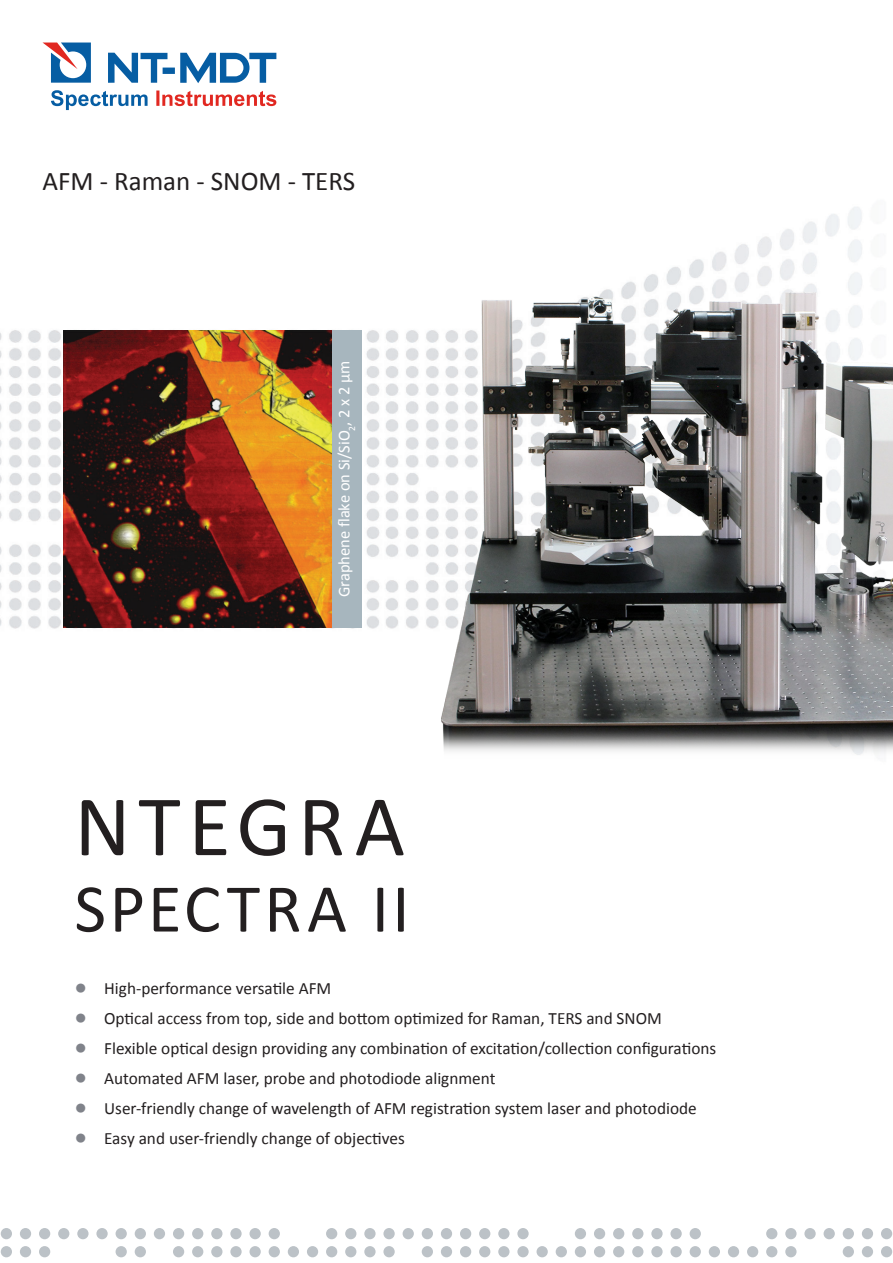
<style>
.page{position:relative;width:893px;height:1263px;background:#fff}
.page>*{position:absolute;margin:0;border:0;box-sizing:border-box;transform-origin:0 0}
.t1{font:87px "Calibri";letter-spacing:.09em;color:#231f20}
.t2{font:69px "Calibri";letter-spacing:.05em;color:#231f20}
.t3{font:27px "Calibri";color:#231f20}
.t4{font:17.25px "Calibri";color:#231f20}
.t5{font:16.5px "Calibri";color:#fff}
.s1{font-family:"Arial";font-size:21px;color:#80838a}
</style>
<div class="page">
<div style="left:364px;top:1228px;width:12px;height:11px;background:#bcc2c7;border-radius:50%"></div>
<div style="left:364px;top:1246px;width:12px;height:11px;background:#bcc2c7;border-radius:50%"></div>
<div style="left:383px;top:1228px;width:12px;height:11px;background:#bcc2c7;border-radius:50%"></div>
<div style="left:383px;top:1246px;width:12px;height:11px;background:#bcc2c7;border-radius:50%"></div>
<div style="left:403px;top:1228px;width:11px;height:11px;background:#bcc2c7;border-radius:50%"></div>
<div style="left:422px;top:1228px;width:11px;height:11px;background:#bcc2c7;border-radius:50%"></div>
<div style="left:422px;top:1246px;width:11px;height:11px;background:#bcc2c7;border-radius:50%"></div>
<div style="left:441px;top:1228px;width:11px;height:11px;background:#bcc2c7;border-radius:50%"></div>
<div style="left:441px;top:1246px;width:11px;height:11px;background:#bcc2c7;border-radius:50%"></div>
<div style="left:460px;top:1228px;width:11px;height:11px;background:#bcc2c7;border-radius:50%"></div>
<div style="left:460px;top:1246px;width:11px;height:11px;background:#bcc2c7;border-radius:50%"></div>
<div style="left:479px;top:1228px;width:11px;height:11px;background:#bcc2c7;border-radius:50%"></div>
<div style="left:479px;top:1246px;width:11px;height:11px;background:#bcc2c7;border-radius:50%"></div>
<div style="left:498px;top:1228px;width:11px;height:11px;background:#bcc2c7;border-radius:50%"></div>
<div style="left:498px;top:1246px;width:11px;height:11px;background:#bcc2c7;border-radius:50%"></div>
<div style="left:517px;top:1228px;width:12px;height:11px;background:#bcc2c7;border-radius:50%"></div>
<div style="left:517px;top:1246px;width:12px;height:11px;background:#bcc2c7;border-radius:50%"></div>
<div style="left:536px;top:1246px;width:12px;height:11px;background:#bcc2c7;border-radius:50%"></div>
<div style="left:556px;top:1246px;width:11px;height:11px;background:#bcc2c7;border-radius:50%"></div>
<div style="left:575px;top:1228px;width:11px;height:11px;background:#bcc2c7;border-radius:50%"></div>
<div style="left:575px;top:1246px;width:11px;height:11px;background:#bcc2c7;border-radius:50%"></div>
<div style="left:594px;top:1228px;width:11px;height:11px;background:#bcc2c7;border-radius:50%"></div>
<div style="left:594px;top:1246px;width:11px;height:11px;background:#bcc2c7;border-radius:50%"></div>
<div style="left:613px;top:1228px;width:11px;height:11px;background:#bcc2c7;border-radius:50%"></div>
<div style="left:613px;top:1246px;width:11px;height:11px;background:#bcc2c7;border-radius:50%"></div>
<div style="left:632px;top:1228px;width:11px;height:11px;background:#bcc2c7;border-radius:50%"></div>
<div style="left:632px;top:1246px;width:11px;height:11px;background:#bcc2c7;border-radius:50%"></div>
<div style="left:651px;top:1228px;width:12px;height:11px;background:#bcc2c7;border-radius:50%"></div>
<div style="left:651px;top:1246px;width:12px;height:11px;background:#bcc2c7;border-radius:50%"></div>
<div style="left:670px;top:1228px;width:12px;height:11px;background:#bcc2c7;border-radius:50%"></div>
<div style="left:670px;top:1246px;width:12px;height:11px;background:#bcc2c7;border-radius:50%"></div>
<div style="left:690px;top:1228px;width:11px;height:11px;background:#bcc2c7;border-radius:50%"></div>
<div style="left:690px;top:1246px;width:11px;height:11px;background:#bcc2c7;border-radius:50%"></div>
<div style="left:709px;top:1246px;width:11px;height:11px;background:#bcc2c7;border-radius:50%"></div>
<div style="left:728px;top:1246px;width:11px;height:11px;background:#bcc2c7;border-radius:50%"></div>
<div style="left:747px;top:1246px;width:11px;height:11px;background:#bcc2c7;border-radius:50%"></div>
<div style="left:766px;top:1228px;width:11px;height:11px;background:#bcc2c7;border-radius:50%"></div>
<div style="left:766px;top:1246px;width:11px;height:11px;background:#bcc2c7;border-radius:50%"></div>
<div style="left:785px;top:1228px;width:11px;height:11px;background:#bcc2c7;border-radius:50%"></div>
<div style="left:785px;top:1246px;width:11px;height:11px;background:#bcc2c7;border-radius:50%"></div>
<div style="left:804px;top:1228px;width:12px;height:11px;background:#bcc2c7;border-radius:50%"></div>
<div style="left:824px;top:1228px;width:11px;height:11px;background:#bcc2c7;border-radius:50%"></div>
<div style="left:843px;top:1228px;width:11px;height:11px;background:#bcc2c7;border-radius:50%"></div>
<div style="left:843px;top:1246px;width:11px;height:11px;background:#bcc2c7;border-radius:50%"></div>
<div style="left:862px;top:1228px;width:11px;height:11px;background:#bcc2c7;border-radius:50%"></div>
<div style="left:862px;top:1246px;width:11px;height:11px;background:#bcc2c7;border-radius:50%"></div>
<div style="left:881px;top:1228px;width:11px;height:11px;background:#bcc2c7;border-radius:50%"></div>
<div style="left:881px;top:1246px;width:11px;height:11px;background:#bcc2c7;border-radius:50%"></div>
<div style="left:20px;top:1228px;width:11px;height:11px;background:#bcc2c7;border-radius:50%"></div>
<div style="left:20px;top:1246px;width:11px;height:11px;background:#bcc2c7;border-radius:50%"></div>
<div style="left:39px;top:1228px;width:11px;height:11px;background:#bcc2c7;border-radius:50%"></div>
<div style="left:39px;top:1246px;width:11px;height:11px;background:#bcc2c7;border-radius:50%"></div>
<div style="left:58px;top:1228px;width:11px;height:11px;background:#bcc2c7;border-radius:50%"></div>
<div style="left:77px;top:1228px;width:12px;height:11px;background:#bcc2c7;border-radius:50%"></div>
<div style="left:96px;top:1228px;width:12px;height:11px;background:#bcc2c7;border-radius:50%"></div>
<div style="left:116px;top:1228px;width:11px;height:11px;background:#bcc2c7;border-radius:50%"></div>
<div style="left:116px;top:1246px;width:11px;height:11px;background:#bcc2c7;border-radius:50%"></div>
<div style="left:1px;top:1228px;width:11px;height:11px;background:#bcc2c7;border-radius:50%"></div>
<div style="left:1px;top:1246px;width:11px;height:11px;background:#bcc2c7;border-radius:50%"></div>
<div style="left:135px;top:1228px;width:11px;height:11px;background:#bcc2c7;border-radius:50%"></div>
<div style="left:135px;top:1246px;width:11px;height:11px;background:#bcc2c7;border-radius:50%"></div>
<div style="left:154px;top:1228px;width:11px;height:11px;background:#bcc2c7;border-radius:50%"></div>
<div style="left:173px;top:1228px;width:11px;height:11px;background:#bcc2c7;border-radius:50%"></div>
<div style="left:173px;top:1246px;width:11px;height:11px;background:#bcc2c7;border-radius:50%"></div>
<div style="left:192px;top:1228px;width:11px;height:11px;background:#bcc2c7;border-radius:50%"></div>
<div style="left:192px;top:1246px;width:11px;height:11px;background:#bcc2c7;border-radius:50%"></div>
<div style="left:211px;top:1228px;width:11px;height:11px;background:#bcc2c7;border-radius:50%"></div>
<div style="left:211px;top:1246px;width:11px;height:11px;background:#bcc2c7;border-radius:50%"></div>
<div style="left:230px;top:1228px;width:12px;height:11px;background:#bcc2c7;border-radius:50%"></div>
<div style="left:230px;top:1246px;width:12px;height:11px;background:#bcc2c7;border-radius:50%"></div>
<div style="left:249px;top:1228px;width:12px;height:11px;background:#bcc2c7;border-radius:50%"></div>
<div style="left:249px;top:1246px;width:12px;height:11px;background:#bcc2c7;border-radius:50%"></div>
<div style="left:269px;top:1228px;width:11px;height:11px;background:#bcc2c7;border-radius:50%"></div>
<div style="left:269px;top:1246px;width:11px;height:11px;background:#bcc2c7;border-radius:50%"></div>
<div style="left:288px;top:1246px;width:11px;height:11px;background:#bcc2c7;border-radius:50%"></div>
<div style="left:307px;top:1246px;width:11px;height:11px;background:#bcc2c7;border-radius:50%"></div>
<div style="left:326px;top:1228px;width:11px;height:11px;background:#bcc2c7;border-radius:50%"></div>
<div style="left:326px;top:1246px;width:11px;height:11px;background:#bcc2c7;border-radius:50%"></div>
<div style="left:345px;top:1228px;width:11px;height:11px;background:#bcc2c7;border-radius:50%"></div>
<div style="left:345px;top:1246px;width:11px;height:11px;background:#bcc2c7;border-radius:50%"></div>
<svg style="left:43px;top:43px;width:48px;height:40px"></svg>
<svg style="left:108px;top:53px;width:168px;height:30px"></svg>
<svg style="left:51px;top:90px;width:97px;height:20px"></svg>
<svg style="left:156px;top:91px;width:120px;height:15px"></svg>
<img style="left:0;top:207px;width:862px;height:422px">
<img style="left:64px;top:330px;width:268px;height:298px">
<div style="left:332px;top:330px;width:29px;height:298px;background:#a7b6be"></div>
<img style="left:436px;top:285px;width:457px;height:470px">
<p class="t3" style="left:43px;top:163px;width:314px">AFM - Raman - SNOM - TERS</p>
<p class="t5" style="left:333px;top:597px;width:238px;rotate:-90deg">Graphene flake on Si/SiO<sub>2</sub>, 2 x 2 μm</p>
<p class="t1" style="left:74px;top:766px;width:332px">NTEGRA</p>
<p class="t2" style="left:74px;top:861px;width:337px">SPECTRA II</p>
<p class="t4" style="left:74px;top:977px;width:258px"><span class="s1">●</span> High-performance versatile AFM</p>
<p class="t4" style="left:74px;top:1007px;width:589px"><span class="s1">●</span> Optical access from top, side and bottom optimized for Raman, TERS and SNOM</p>
<p class="t4" style="left:74px;top:1037px;width:643px"><span class="s1">●</span> Flexible optical design providing any combination of excitation/collection configurations</p>
<p class="t4" style="left:74px;top:1067px;width:423px"><span class="s1">●</span> Automated AFM laser, probe and photodiode alignment</p>
<p class="t4" style="left:74px;top:1097px;width:624px"><span class="s1">●</span> User-friendly change of wavelength of AFM registration system laser and photodiode</p>
<p class="t4" style="left:74px;top:1127px;width:332px"><span class="s1">●</span> Easy and user-friendly change of objectives</p>
</div>
